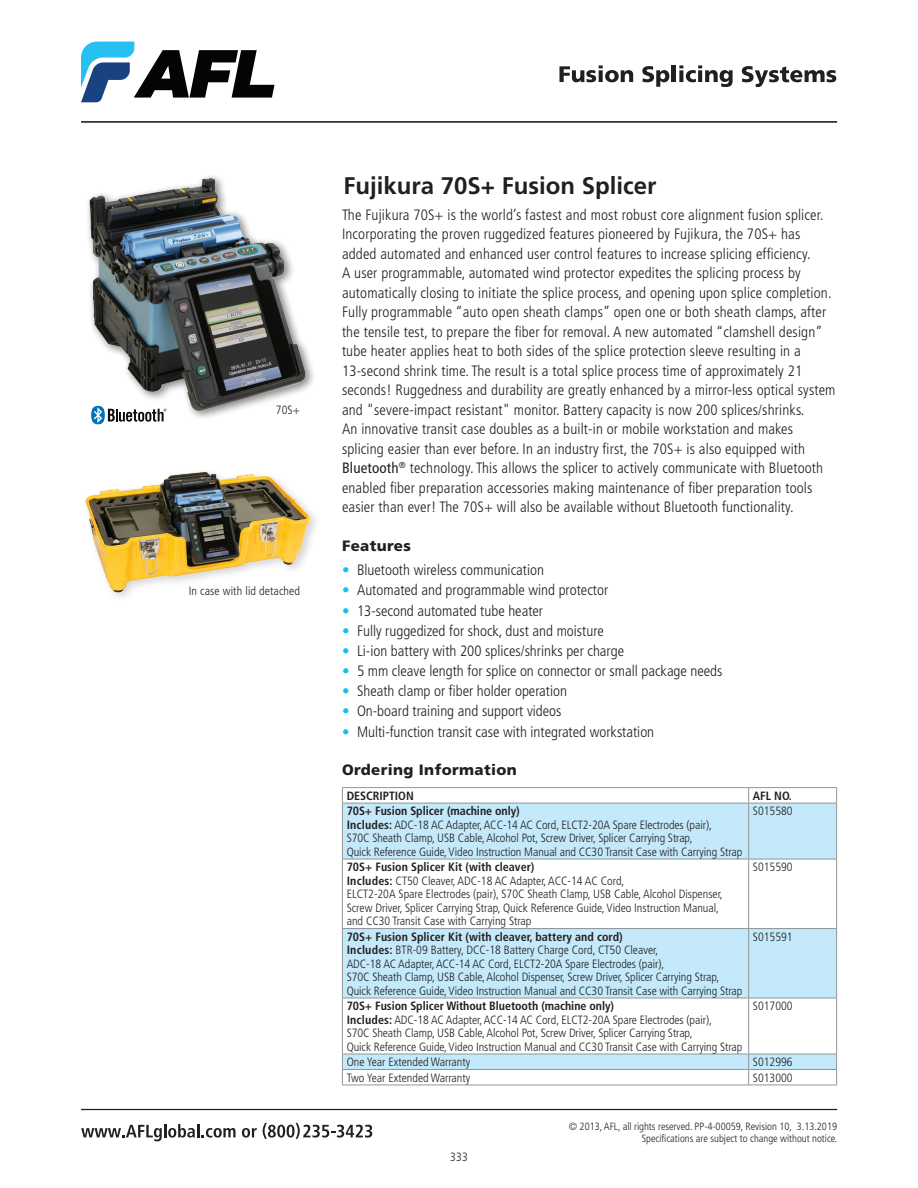
<style>
.page{position:relative;width:918px;height:1188px;background:#fff}
.page>*{position:absolute;margin:0;border:0;box-sizing:border-box;transform-origin:0 0}
.t1{font:700 24px "Frutiger LT Std";color:#231f20}
.t2{font:300 condensed 15px/19.5px "Frutiger LT Std";letter-spacing:.01em;color:#231f20}
.t3{font:900 15px "Frutiger LT Std";letter-spacing:.025em;color:#231f20}
.t4{font:300 condensed 12px/13.5px "Frutiger LT Std";letter-spacing:-.005em;color:#231f20}
.t5{font:700 condensed 12px "Frutiger LT Std";color:#231f20}
.t6{font:300 condensed 10.5px/12px "Frutiger LT Std";color:#231f20;text-align:right}
.s1{font-weight:400}
.s2{color:#15c0f2}
.s3{font-weight:700}
</style>
<div class="page">
<svg style="left:81px;top:42px;width:193px;height:60px"></svg>
<svg style="left:559px;top:65px;width:74px;height:17px"></svg>
<svg style="left:642px;top:66px;width:27px;height:21px"></svg>
<hr style="left:672px;top:65px;width:4px;height:17px;background:#231f20">
<svg style="left:679px;top:65px;width:54px;height:22px"></svg>
<svg style="left:742px;top:66px;width:94px;height:21px"></svg>
<svg style="left:81px;top:1124px;width:155px;height:17px"></svg>
<svg style="left:242px;top:1128px;width:15px;height:10px"></svg>
<svg style="left:263px;top:1123px;width:109px;height:16px"></svg>
<hr style="left:81px;top:121px;width:756px;height:1px;background:#231f20">
<hr style="left:81px;top:1109px;width:756px;height:1px;background:#231f20">
<img style="left:88px;top:176px;width:226px;height:242px">
<img style="left:85px;top:471px;width:231px;height:126px">
<svg style="left:343px;top:788px;width:493px;height:297px"></svg>
<svg style="left:343px;top:804px;width:493px;height:265px;fill:#c3e9fa"></svg>
<hr style="left:342px;top:787px;width:407px;height:1px;background:#939598">
<svg style="left:342px;top:788px;width:1px;height:15px"></svg>
<hr style="left:749px;top:787px;width:88px;height:1px;background:#939598">
<svg style="left:748px;top:788px;width:1px;height:15px"></svg>
<svg style="left:836px;top:788px;width:1px;height:15px"></svg>
<hr style="left:342px;top:803px;width:407px;height:1px;background:#939598">
<hr style="left:342px;top:803px;width:1px;height:56px;background:#939598">
<hr style="left:749px;top:803px;width:88px;height:1px;background:#939598">
<hr style="left:748px;top:803px;width:1px;height:56px;background:#939598">
<hr style="left:836px;top:803px;width:1px;height:56px;background:#939598">
<hr style="left:342px;top:859px;width:407px;height:1px;background:#939598">
<hr style="left:342px;top:859px;width:1px;height:69px;background:#939598">
<hr style="left:749px;top:859px;width:88px;height:1px;background:#939598">
<hr style="left:748px;top:859px;width:1px;height:69px;background:#939598">
<hr style="left:836px;top:859px;width:1px;height:69px;background:#939598">
<hr style="left:342px;top:928px;width:407px;height:1px;background:#939598">
<hr style="left:342px;top:929px;width:1px;height:69px;background:#939598">
<hr style="left:749px;top:928px;width:88px;height:1px;background:#939598">
<hr style="left:748px;top:929px;width:1px;height:69px;background:#939598">
<hr style="left:836px;top:929px;width:1px;height:69px;background:#939598">
<hr style="left:342px;top:998px;width:407px;height:1px;background:#939598">
<hr style="left:342px;top:998px;width:1px;height:56px;background:#939598">
<hr style="left:749px;top:998px;width:88px;height:1px;background:#939598">
<hr style="left:748px;top:998px;width:1px;height:56px;background:#939598">
<hr style="left:836px;top:998px;width:1px;height:56px;background:#939598">
<hr style="left:342px;top:1054px;width:407px;height:1px;background:#939598">
<hr style="left:749px;top:1054px;width:88px;height:1px;background:#939598">
<hr style="left:342px;top:1069px;width:407px;height:1px;background:#939598">
<svg style="left:342px;top:1054px;width:1px;height:31px"></svg>
<hr style="left:749px;top:1069px;width:88px;height:1px;background:#939598">
<svg style="left:748px;top:1054px;width:1px;height:31px"></svg>
<svg style="left:836px;top:1054px;width:1px;height:31px"></svg>
<hr style="left:342px;top:1085px;width:407px;height:1px;background:#939598">
<hr style="left:749px;top:1085px;width:88px;height:1px;background:#939598">
<svg style="left:91px;top:406px;width:75px;height:18px"></svg>
<p class="t4" style="left:276px;top:403px;width:26px">70S+</p>
<p class="t4" style="left:189px;top:585px;width:113px">In case with lid detached</p>
<h1 class="t1" style="left:344px;top:172px;width:315px">Fujikura 70S+ Fusion Splicer</h1>
<p class="t2" style="left:342px;top:205px;width:495px">The Fujikura 70S+ is the world’s fastest and most robust core alignment fusion splicer.<br>Incorporating the proven ruggedized features pioneered by Fujikura, the 70S+ has added automated and enhanced user control features to increase splicing efficiency.<br>A user programmable, automated wind protector expedites the splicing process by automatically closing to initiate the splice process, and opening upon splice completion.<br>Fully programmable “auto open sheath clamps” open one or both sheath clamps, after the tensile test, to prepare the fiber for removal. A new automated “clamshell design” tube heater applies heat to both sides of the splice protection sleeve resulting in a 13-second shrink time. The result is a total splice process time of approximately 21 seconds! Ruggedness and durability are greatly enhanced by a mirror-less optical system and "severe-impact resistant" monitor. Battery capacity is now 200 splices/shrinks.<br>An innovative transit case doubles as a built-in or mobile workstation and makes splicing easier than ever before. In an industry first, the 70S+ is also equipped with <span class="s1">Bluetooth</span><sup>®</sup> technology. This allows the splicer to actively communicate with Bluetooth enabled fiber preparation accessories making maintenance of fiber preparation tools easier than ever! The 70S+ will also be available without Bluetooth functionality.</p>
<p class="t3" style="left:342px;top:537px;width:71px">Features</p>
<p class="t2" style="left:342px;top:561px;width:204px"><span class="s2">•</span> Bluetooth wireless communication</p>
<p class="t2" style="left:342px;top:581px;width:268px"><span class="s2">•</span> Automated and programmable wind protector</p>
<p class="t2" style="left:342px;top:601px;width:203px"><span class="s2">•</span> 13-second automated tube heater</p>
<p class="t2" style="left:342px;top:621px;width:263px"><span class="s2">•</span> Fully ruggedized for shock, dust and moisture</p>
<p class="t2" style="left:342px;top:641px;width:284px"><span class="s2">•</span> Li-ion battery with 200 splices/shrinks per charge</p>
<p class="t2" style="left:342px;top:661px;width:382px"><span class="s2">•</span> 5 mm cleave length for splice on connector or small package needs</p>
<p class="t2" style="left:342px;top:681px;width:227px"><span class="s2">•</span> Sheath clamp or fiber holder operation</p>
<p class="t2" style="left:342px;top:702px;width:221px"><span class="s2">•</span> On-board training and support videos</p>
<p class="t2" style="left:342px;top:722px;width:314px"><span class="s2">•</span> Multi-function transit case with integrated workstation</p>
<p class="t3" style="left:342px;top:760px;width:176px">Ordering Information</p>
<p class="t5" style="left:347px;top:789px;width:69px">DESCRIPTION</p>
<p class="t5" style="left:753px;top:789px;width:41px">AFL NO.</p>
<p class="t4" style="left:347px;top:805px;width:397px"><span class="s3">70S+ Fusion Splicer (machine only)<br>Includes:</span> ADC-18 AC Adapter, ACC-14 AC Cord, ELCT2-20A Spare Electrodes (pair),<br>S70C Sheath Clamp, USB Cable, Alcohol Pot, Screw Driver, Splicer Carrying Strap,<br>Quick Reference Guide, Video Instruction Manual and CC30 Transit Case with Carrying Strap</p>
<p class="t4" style="left:753px;top:805px;width:41px">S015580</p>
<p class="t4" style="left:347px;top:861px;width:378px"><span class="s3">70S+ Fusion Splicer Kit (with cleaver)<br>Includes:</span> CT50 Cleaver, ADC-18 AC Adapter, ACC-14 AC Cord,<br>ELCT2-20A Spare Electrodes (pair), S70C Sheath Clamp, USB Cable, Alcohol Dispenser, Screw Driver, Splicer Carrying Strap, Quick Reference Guide, Video Instruction Manual, and CC30 Transit Case with Carrying Strap</p>
<p class="t4" style="left:753px;top:861px;width:41px">S015590</p>
<p class="t4" style="left:347px;top:930px;width:397px"><span class="s3">70S+ Fusion Splicer Kit (with cleaver, battery and cord)<br>Includes:</span> BTR-09 Battery, DCC-18 Battery Charge Cord, CT50 Cleaver,<br>ADC-18 AC Adapter, ACC-14 AC Cord, ELCT2-20A Spare Electrodes (pair),<br>S70C Sheath Clamp, USB Cable, Alcohol Dispenser, Screw Driver, Splicer Carrying Strap, Quick Reference Guide, Video Instruction Manual and CC30 Transit Case with Carrying Strap</p>
<p class="t4" style="left:753px;top:930px;width:41px">S015591</p>
<p class="t4" style="left:347px;top:1000px;width:397px"><span class="s3">70S+ Fusion Splicer Without Bluetooth (machine only)<br>Includes:</span> ADC-18 AC Adapter, ACC-14 AC Cord, ELCT2-20A Spare Electrodes (pair),<br>S70C Sheath Clamp, USB Cable, Alcohol Pot, Screw Driver, Splicer Carrying Strap,<br>Quick Reference Guide, Video Instruction Manual and CC30 Transit Case with Carrying Strap</p>
<p class="t4" style="left:753px;top:1000px;width:41px">S017000</p>
<p class="t4" style="left:347px;top:1056px;width:125px">One Year Extended Warranty</p>
<p class="t4" style="left:753px;top:1056px;width:41px">S012996</p>
<p class="t4" style="left:347px;top:1071px;width:125px">Two Year Extended Warranty</p>
<p class="t4" style="left:753px;top:1071px;width:41px">S013000</p>
<p class="t4" style="left:450px;top:1150px;width:19px">333</p>
<p class="t6" style="left:569px;top:1121px;width:270px">© 2013, AFL, all rights reserved. PP-4-00059, Revision 10, 3.13.2019<br>Specifications are subject to change without notice.</p>
</div>
